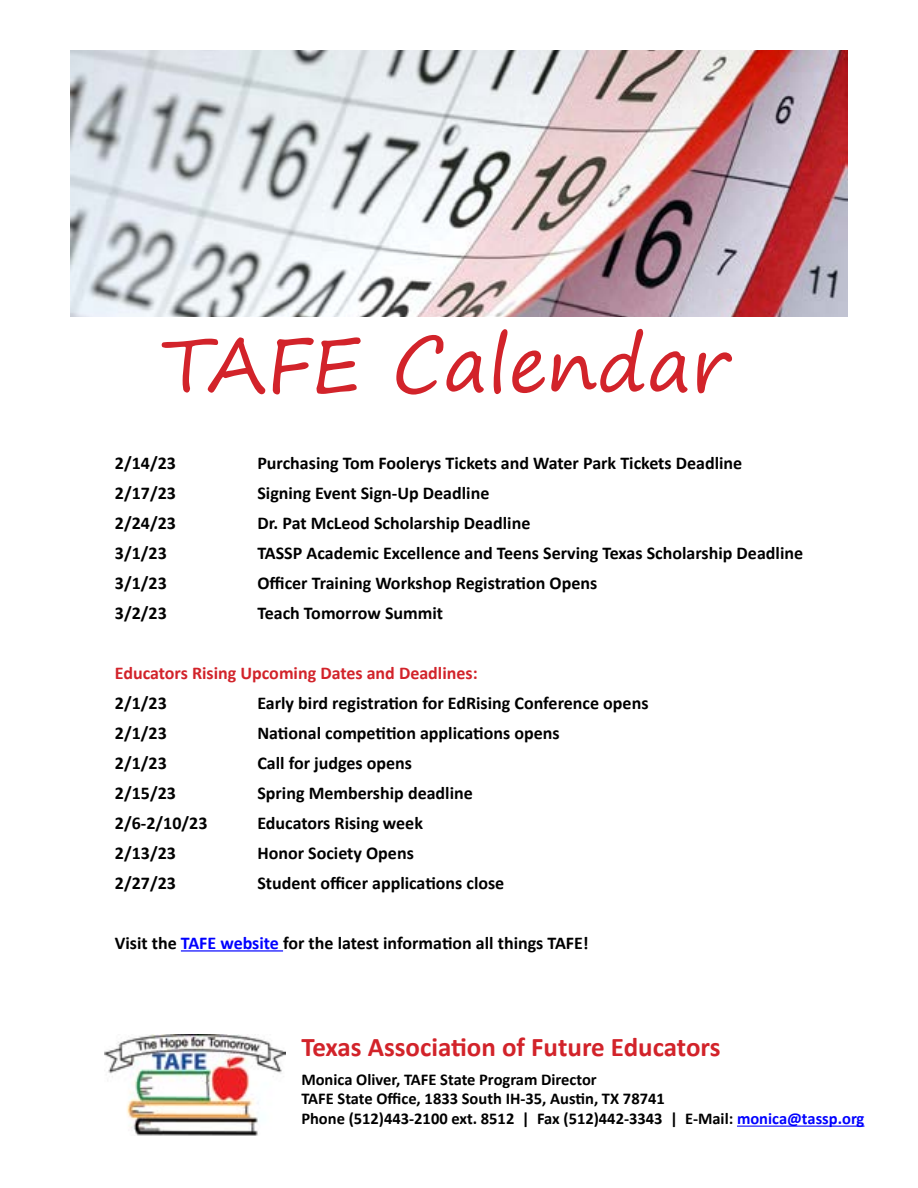
<style>
.page{position:relative;width:918px;height:1188px;background:#fff}
.page>*{position:absolute;margin:0;border:0;box-sizing:border-box;transform-origin:0 0}
.t1{font:75px "Segoe Print";color:#d2232a}
.t2{font:700 27px "Calibri";color:#d2232a}
.t3{font:700 18px "Calibri";color:#000}
.t4{font:700 18px "Calibri";color:#d2232a}
.t5{font:700 16.5px/19.8px "Calibri";color:#000}
.s1{color:#00f}
</style>
<div class="page">
<img style="left:70px;top:50px;width:778px;height:267px">
<img style="left:104px;top:1034px;width:182px;height:101px">
<hr style="left:737px;top:1126px;width:127px;height:1px;background:#00f">
<hr style="left:181px;top:950px;width:102px;height:2px;background:#00f">
<h1 class="t1" style="left:161px;top:298px;width:570px">TAFE Calendar</h1>
<p class="t3" style="left:115px;top:450px;width:63px">2/14/23</p>
<p class="t3" style="left:257px;top:450px;width:486px">Purchasing Tom Foolerys Tickets and Water Park Tickets Deadline</p>
<p class="t3" style="left:115px;top:480px;width:63px">2/17/23</p>
<p class="t3" style="left:257px;top:480px;width:234px">Signing Event Sign-Up Deadline</p>
<p class="t3" style="left:115px;top:510px;width:63px">2/24/23</p>
<p class="t3" style="left:257px;top:510px;width:275px">Dr. Pat McLeod Scholarship Deadline</p>
<p class="t3" style="left:115px;top:540px;width:53px">3/1/23</p>
<p class="t3" style="left:257px;top:540px;width:547px">TASSP Academic Excellence and Teens Serving Texas Scholarship Deadline</p>
<p class="t3" style="left:115px;top:570px;width:53px">3/1/23</p>
<p class="t3" style="left:257px;top:570px;width:341px">Officer Training Workshop Registration Opens</p>
<p class="t3" style="left:115px;top:600px;width:53px">3/2/23</p>
<p class="t3" style="left:257px;top:600px;width:187px">Teach Tomorrow Summit</p>
<p class="t4" style="left:115px;top:660px;width:364px">Educators Rising Upcoming Dates and Deadlines:</p>
<p class="t3" style="left:115px;top:690px;width:53px">2/1/23</p>
<p class="t3" style="left:257px;top:690px;width:393px">Early bird registration for EdRising Conference opens</p>
<p class="t3" style="left:115px;top:720px;width:53px">2/1/23</p>
<p class="t3" style="left:257px;top:720px;width:304px">National competition applications opens</p>
<p class="t3" style="left:115px;top:750px;width:53px">2/1/23</p>
<p class="t3" style="left:257px;top:750px;width:156px">Call for judges opens</p>
<p class="t3" style="left:115px;top:780px;width:63px">2/15/23</p>
<p class="t3" style="left:257px;top:780px;width:217px">Spring Membership deadline</p>
<p class="t3" style="left:115px;top:810px;width:94px">2/6-2/10/23</p>
<p class="t3" style="left:257px;top:810px;width:167px">Educators Rising week</p>
<p class="t3" style="left:115px;top:840px;width:63px">2/13/23</p>
<p class="t3" style="left:257px;top:840px;width:158px">Honor Society Opens</p>
<p class="t3" style="left:115px;top:870px;width:63px">2/27/23</p>
<p class="t3" style="left:257px;top:870px;width:248px">Student officer applications close</p>
<p class="t3" style="left:115px;top:930px;width:475px">Visit the <span class="s1">TAFE website</span> for the latest information all things TAFE!</p>
<h2 class="t2" style="left:301px;top:1028px;width:421px">Texas Association of Future Educators</h2>
<p class="t5" style="left:301px;top:1069px;width:565px">Monica Oliver, TAFE State Program Director<br>TAFE State Office, 1833 South IH-35, Austin, TX 78741<br>Phone (512)443-2100 ext. 8512 | Fax (512)442-3343 | E-Mail: <span class="s1">monica@tassp.org</span></p>
</div>
